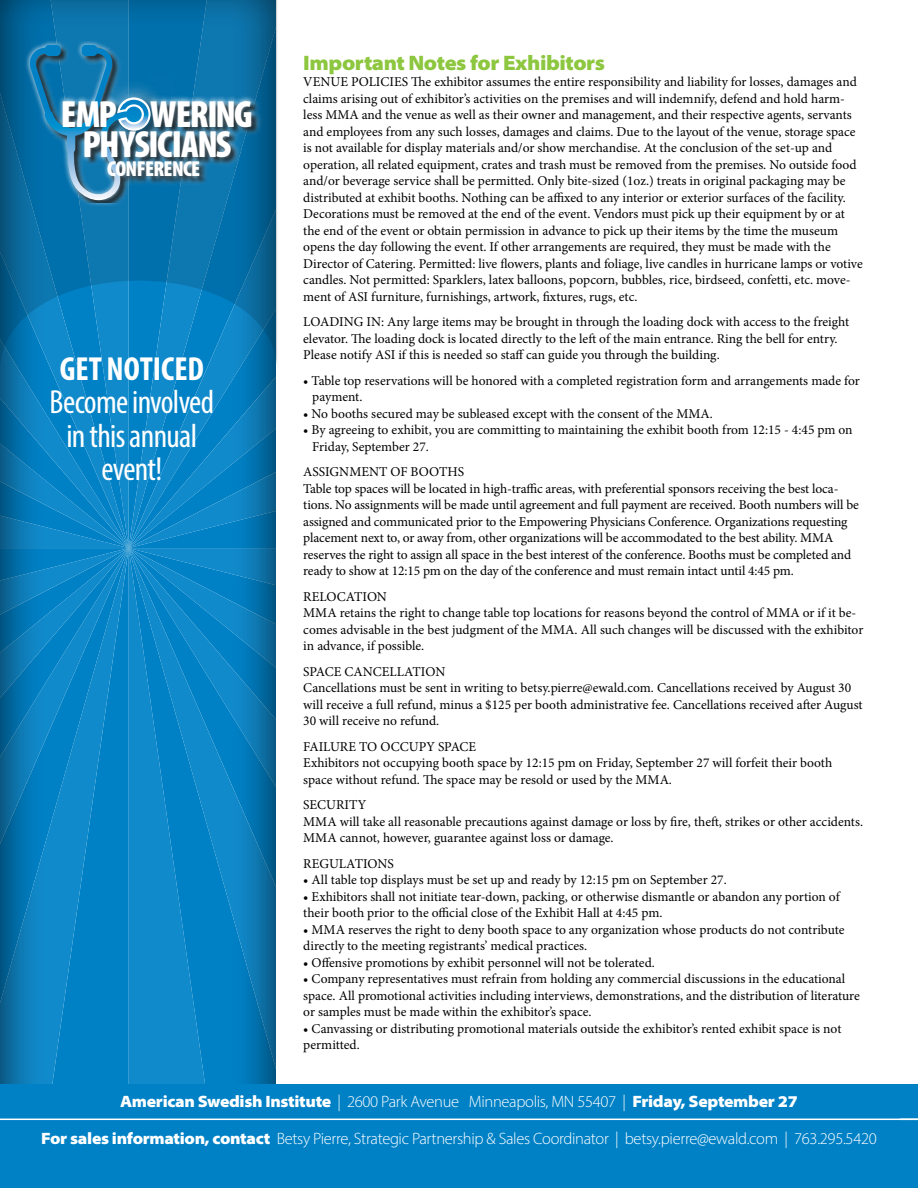
<style>
.page{position:relative;width:918px;height:1188px;background:#fff}
.page>*{position:absolute;margin:0;border:0;box-sizing:border-box;transform-origin:0 0}
.t1{font:900 condensed 38.1px/30.5px "Myriad Pro";letter-spacing:-.04em;color:#fff;text-align:center}
.t2{font:condensed 33.45px/33.5px "Myriad Pro";letter-spacing:-.02em;color:#fff;text-align:center}
.t3{font:700 condensed 33.45px "Myriad Pro";color:#fff}
.t4{font:900 condensed 21.75px "Myriad Pro";letter-spacing:-.03em;color:#fff}
.t5{font:900 semi-expanded 21px "Myriad Pro";letter-spacing:-.02em;color:#8dc63f}
.t6{font:300 16.5px "Myriad Pro";letter-spacing:-.02em;color:#fff}
.t7{font:900 semi-expanded 16.5px "Myriad Pro";letter-spacing:-.02em;color:#fff}
.t8{font:13.5px/16.5px "Minion Pro";letter-spacing:-.005em;color:#000}
.s1{font-weight:300;font-stretch:normal}
.s2{font-weight:900;font-stretch:semi-expanded}
</style>
<div class="page">
<div style="left:0;top:0;width:289px;height:1188px;background:#000;opacity:.75"></div>
<div style="left:0;top:1084px;width:918px;height:104px;background:#0081c6"></div>
<hr style="left:0;top:1119px;width:918px;height:1px;background:#fff">
<svg style="left:0;top:0;width:277px;height:371px;background:#0771aa"></svg>
<div style="left:25px;top:41px;width:238px;height:166px;background:#fff;opacity:.75"></div>
<div style="left:31px;top:45px;width:228px;height:157px;background:#000;opacity:.75"></div>
<img style="left:149px;top:74px;width:25px;height:80px">
<svg style="left:117px;top:97px;width:34px;height:34px"></svg>
<svg style="left:29px;top:45px;width:120px;height:155px;background:#287aa6"></svg>
<h1 class="t1" style="left:61px;top:99px;width:193px">EMP WERING<br>PHYSICIANS</h1>
<h3 class="t4" style="left:107px;top:157px;width:95px">CONFERENCE</h3>
<h2 class="t3" style="left:60px;top:348px;width:146px">GET NOTICED</h2>
<h2 class="t2" style="left:50px;top:385px;width:166px">Become involved in this annual event!</h2>
<h3 class="t5" style="left:303px;top:48px;width:303px">Important Notes for Exhibitors</h3>
<p class="t8" style="left:303px;top:74px;width:561px">VENUE POLICIES The exhibitor assumes the entire responsibility and liability for losses, damages and claims arising out of exhibitor’s activities on the premises and will indemnify, defend and hold harm&shy;less MMA and the venue as well as their owner and management, and their respective agents, servants and employees from any such losses, damages and claims. Due to the layout of the venue, storage space is not available for display materials and/or show merchandise. At the conclusion of the set-up and operation, all related equipment, crates and trash must be removed from the premises. No outside food and/or beverage service shall be permitted. Only bite-sized (1oz.) treats in original packaging may be distributed at exhibit booths. Nothing can be affixed to any interior or exterior surfaces of the facility.<br>Decorations must be removed at the end of the event. Vendors must pick up their equipment by or at the end of the event or obtain permission in advance to pick up their items by the time the museum opens the day following the event. If other arrangements are required, they must be made with the Director of Catering. Permitted: live flowers, plants and foliage, live candles in hurricane lamps or votive candles. Not permitted: Sparklers, latex balloons, popcorn, bubbles, rice, birdseed, confetti, etc. move&shy;ment of ASI furniture, furnishings, artwork, fixtures, rugs, etc.</p>
<p class="t8" style="left:303px;top:314px;width:548px">LOADING IN: Any large items may be brought in through the loading dock with access to the freight elevator. The loading dock is located directly to the left of the main entrance. Ring the bell for entry.<br>Please notify ASI if this is needed so staff can guide you through the building.</p>
<p class="t8" style="left:312px;top:372px;width:549px;text-indent:-9px">• Table top reservations will be honored with a completed registration form and arrangements made for payment.</p>
<p class="t8" style="left:303px;top:405px;width:411px">• No booths secured may be subleased except with the consent of the MMA.</p>
<p class="t8" style="left:312px;top:422px;width:542px;text-indent:-9px">• By agreeing to exhibit, you are committing to maintaining the exhibit booth from 12:15 - 4:45 pm on<br>Friday, September 27.</p>
<p class="t8" style="left:303px;top:464px;width:557px">ASSIGNMENT OF BOOTHS<br>Table top spaces will be located in high-traffic areas, with preferential sponsors receiving the best loca&shy;tions. No assignments will be made until agreement and full payment are received. Booth numbers will be assigned and communicated prior to the Empowering Physicians Conference. Organizations requesting placement next to, or away from, other organizations will be accommodated to the best ability. MMA reserves the right to assign all space in the best interest of the conference. Booths must be completed and ready to show at 12:15 pm on the day of the conference and must remain intact until 4:45 pm.</p>
<p class="t8" style="left:303px;top:588px;width:562px">RELOCATION<br>MMA retains the right to change table top locations for reasons beyond the control of MMA or if it be&shy;comes advisable in the best judgment of the MMA. All such changes will be discussed with the exhibitor in advance, if possible.</p>
<p class="t8" style="left:303px;top:663px;width:561px">SPACE CANCELLATION<br>Cancellations must be sent in writing to betsy.pierre@ewald.com. Cancellations received by August 30 will receive a full refund, minus a $125 per booth administrative fee. Cancellations received after August 30 will receive no refund.</p>
<p class="t8" style="left:303px;top:738px;width:531px">FAILURE TO OCCUPY SPACE<br>Exhibitors not occupying booth space by 12:15 pm on Friday, September 27 will forfeit their booth space without refund. The space may be resold or used by the MMA.</p>
<p class="t8" style="left:303px;top:797px;width:561px">SECURITY<br>MMA will take all reasonable precautions against damage or loss by fire, theft, strikes or other accidents.<br>MMA cannot, however, guarantee against loss or damage.</p>
<p class="t8" style="left:303px;top:855px;width:92px">REGULATIONS</p>
<p class="t8" style="left:303px;top:872px;width:425px">• All table top displays must be set up and ready by 12:15 pm on September 27.</p>
<p class="t8" style="left:303px;top:888px;width:538px">• Exhibitors shall not initiate tear-down, packing, or otherwise dismantle or abandon any portion of their booth prior to the official close of the Exhibit Hall at 4:45 pm.</p>
<p class="t8" style="left:303px;top:921px;width:543px">• MMA reserves the right to deny booth space to any organization whose products do not contribute directly to the meeting registrants’ medical practices.</p>
<p class="t8" style="left:303px;top:954px;width:353px">• Offensive promotions by exhibit personnel will not be tolerated.</p>
<p class="t8" style="left:303px;top:971px;width:558px">• Company representatives must refrain from holding any commercial discussions in the educational space. All promotional activities including interviews, demonstrations, and the distribution of literature or samples must be made within the exhibitor’s space.</p>
<p class="t8" style="left:303px;top:1020px;width:540px">• Canvassing or distributing promotional materials outside the exhibitor’s rented exhibit space is not permitted.</p>
<p class="t7" style="left:120px;top:1090px;width:679px">American Swedish Institute <span class="s1">| 2600 Park Avenue Minneapolis, MN 55407 |</span> Friday, September 27</p>
<p class="t6" style="left:41px;top:1129px;width:837px"><span class="s2">For sales information, contact</span> Betsy Pierre, Strategic Partnership &amp; Sales Coordinator | betsy.pierre@ewald.com | 763.295.5420</p>
</div>
